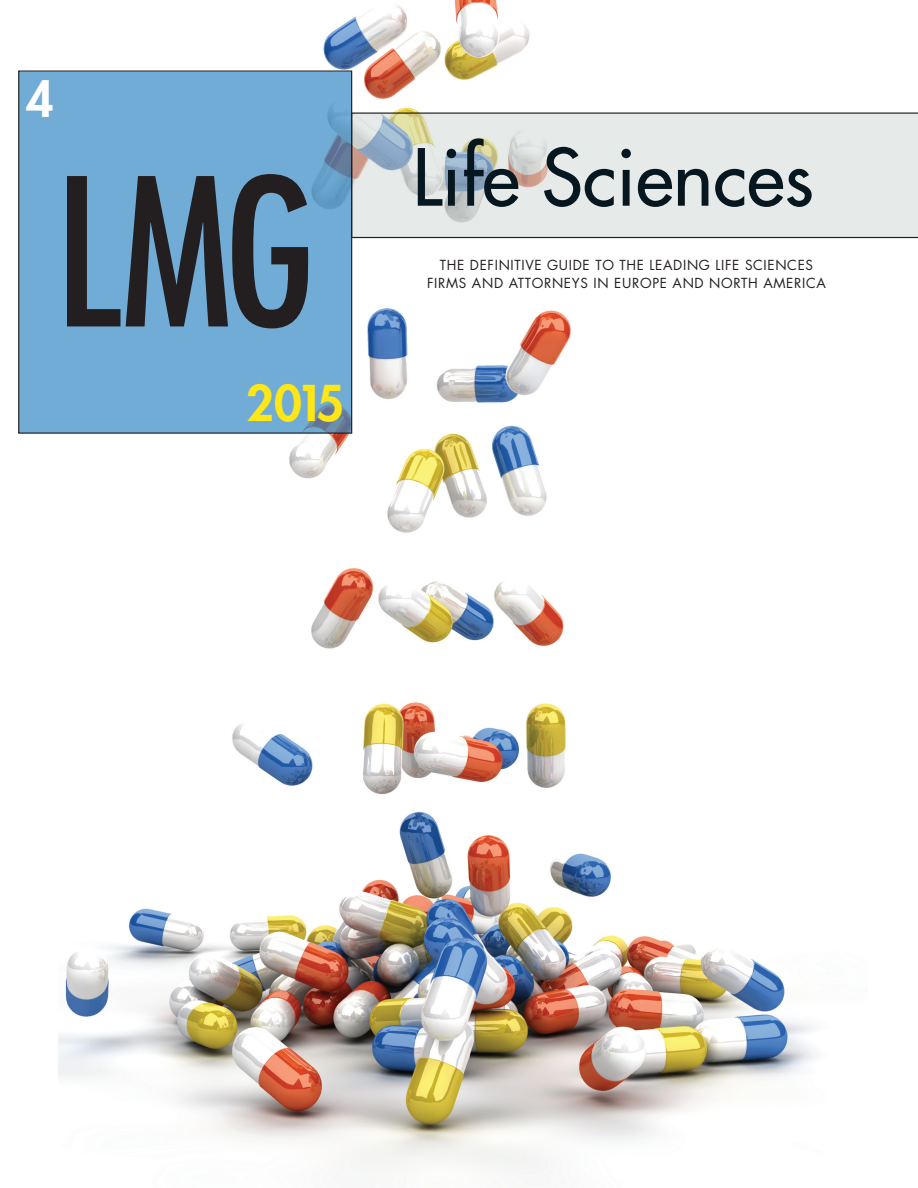
<style>
.page{position:relative;width:918px;height:1188px;background:#fff}
.page>*{position:absolute;margin:0;border:0;box-sizing:border-box;transform-origin:0 0}
.t1{font:condensed 199.5px "Futura";color:#231f20}
.t2{font:76.5px "Futura";color:#071720}
.t3{font:800 48px "Futura";color:#ffe616}
.t4{font:800 48px "Futura";color:#fff}
.t5{font:13.5px/18px "Futura";letter-spacing:.05em;color:#231f20;text-align:center}
</style>
<div class="page">
<img style="left:59px;top:0;width:809px;height:1177px">
<svg style="left:352px;top:113px;width:566px;height:125px;background:#dce2e0"></svg>
<div style="left:19px;top:72px;width:332px;height:361px;background:#70acd5"></div>
<div style="left:18px;top:71px;width:334px;height:363px;border:1px solid #231f20"></div>
<h3 class="t4" style="left:26px;top:76px;width:29px">4</h3>
<h1 class="t1" style="left:55px;top:161px;width:262px">LMG</h1>
<h3 class="t3" style="left:246px;top:380px;width:100px">2015</h3>
<h2 class="t2" style="left:412px;top:139px;width:403px">Life Sciences</h2>
<p class="t5" style="left:427px;top:257px;width:400px">THE DEFINITIVE GUIDE TO THE LEADING LIFE SCIENCES<br>FIRMS AND ATTORNEYS IN EUROPE AND NORTH AMERICA</p>
</div>
